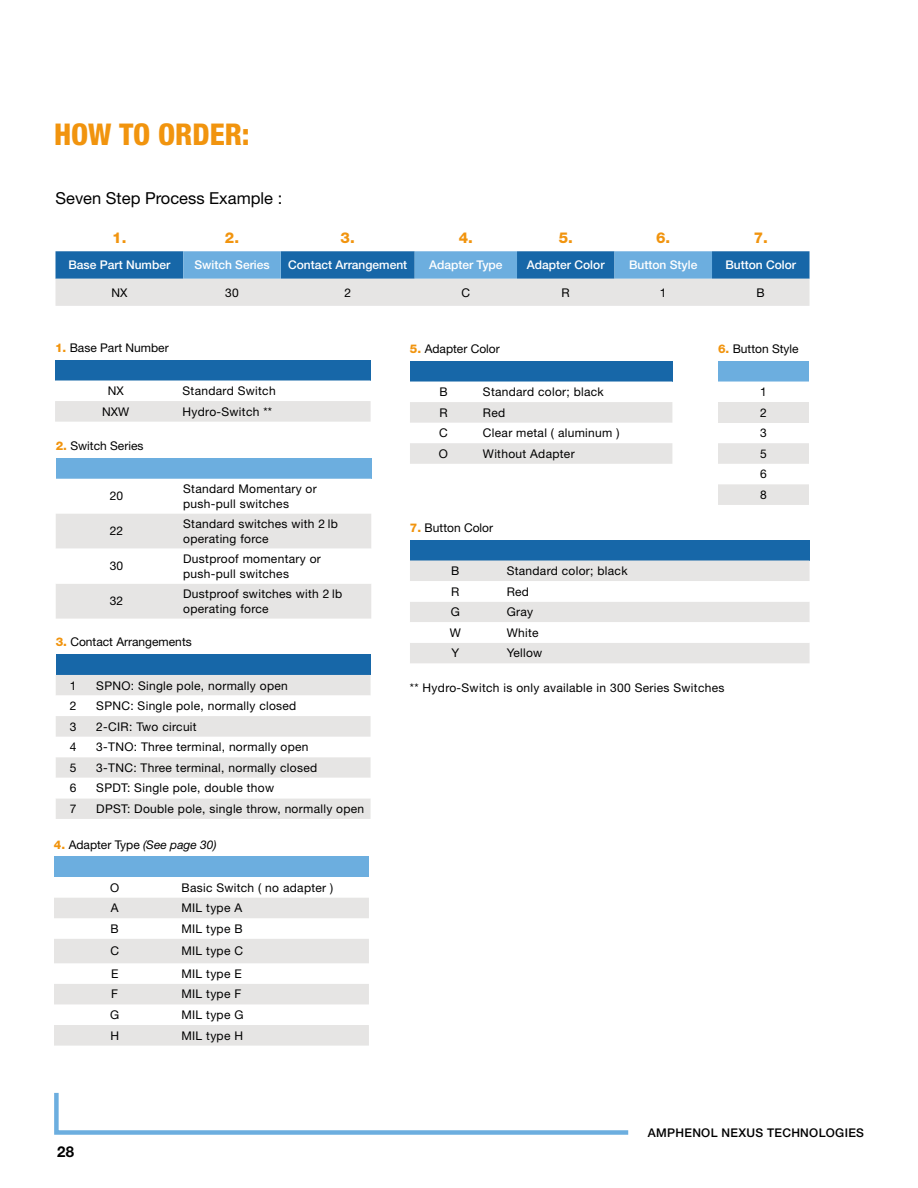
<style>
.page{position:relative;width:918px;height:1188px;background:#fff}
.page>*{position:absolute;margin:0;border:0;box-sizing:border-box;transform-origin:0 0}
.t1{font:800 condensed 30px "Helvetica Neue LT Std";color:#f1940e}
.t2{font:16.5px "Helvetica Neue LT Std";color:#000}
.t3{font:800 15px "Helvetica Neue LT Std";color:#f1940e}
.t4{font:700 15px "Helvetica Neue LT Std";color:#000}
.t5{font:12px/20.5px "Helvetica Neue LT Std";letter-spacing:.025em;color:#000}
.t6{font:12px "Helvetica Neue LT Std";color:#000}
.t7{font:500 12px "Helvetica Neue LT Std";color:#fff}
.t8{font:500 12px "Helvetica Neue LT Std";letter-spacing:.025em;color:#000}
.s1{font-weight:800;color:#f1940e}
.s2{font-style:italic}
</style>
<div class="page">
<svg style="left:54px;top:1092px;width:575px;height:43px"></svg>
<svg style="left:56px;top:251px;width:754px;height:55px;background:#90b4d1"></svg>
<div style="left:56px;top:458px;width:315px;height:21px;background:#6caedf"></div>
<svg style="left:56px;top:514px;width:315px;height:105px"></svg>
<div style="left:56px;top:654px;width:315px;height:21px;background:#1767a8"></div>
<div style="left:56px;top:675px;width:315px;height:144px;background:#e6e5e4"></div>
<svg style="left:56px;top:696px;width:315px;height:102px"></svg>
<div style="left:54px;top:857px;width:315px;height:20px;background:#6caedf"></div>
<svg style="left:54px;top:898px;width:315px;height:148px"></svg>
<div style="left:54px;top:939px;width:315px;height:24px;background:#e6e5e4"></div>
<div style="left:718px;top:361px;width:91px;height:21px;background:#6caedf"></div>
<svg style="left:718px;top:402px;width:91px;height:103px"></svg>
<div style="left:410px;top:540px;width:400px;height:21px;background:#1767a8"></div>
<svg style="left:410px;top:561px;width:400px;height:102px"></svg>
<div style="left:410px;top:361px;width:262px;height:21px;background:#1767a8"></div>
<svg style="left:410px;top:402px;width:262px;height:62px"></svg>
<div style="left:55px;top:360px;width:316px;height:21px;background:#1767a8"></div>
<div style="left:55px;top:401px;width:316px;height:21px;background:#e6e5e4"></div>
<h1 class="t1" style="left:54px;top:116px;width:197px">HOW TO ORDER:</h1>
<h2 class="t2" style="left:56px;top:188px;width:228px">Seven Step Process Example :</h2>
<p class="t3" style="left:112px;top:229px;width:16px">1.</p>
<p class="t3" style="left:225px;top:229px;width:16px">2.</p>
<p class="t3" style="left:341px;top:229px;width:16px">3.</p>
<p class="t3" style="left:459px;top:229px;width:16px">4.</p>
<p class="t3" style="left:559px;top:229px;width:16px">5.</p>
<p class="t3" style="left:656px;top:229px;width:16px">6.</p>
<p class="t3" style="left:754px;top:229px;width:16px">7.</p>
<p class="t7" style="left:68px;top:258px;width:103px">Base Part Number</p>
<p class="t7" style="left:194px;top:258px;width:77px">Switch Series</p>
<p class="t7" style="left:288px;top:258px;width:121px">Contact Arrangement</p>
<p class="t7" style="left:429px;top:258px;width:75px">Adapter Type</p>
<p class="t7" style="left:527px;top:258px;width:79px">Adapter Color</p>
<p class="t7" style="left:629px;top:258px;width:70px">Button Style</p>
<p class="t7" style="left:725px;top:258px;width:72px">Button Color</p>
<p class="t5" style="left:111px;top:282px;width:17px">NX</p>
<p class="t5" style="left:225px;top:282px;width:15px">30</p>
<p class="t5" style="left:344px;top:282px;width:8px">2</p>
<p class="t5" style="left:462px;top:282px;width:10px">C</p>
<p class="t5" style="left:562px;top:282px;width:10px">R</p>
<p class="t5" style="left:660px;top:282px;width:8px">1</p>
<p class="t5" style="left:757px;top:282px;width:10px">B</p>
<p class="t6" style="left:55px;top:341px;width:115px"><span class="s1">1.</span> Base Part Number</p>
<p class="t5" style="left:108px;top:380px;width:17px">NX</p>
<p class="t5" style="left:183px;top:380px;width:95px">Standard Switch</p>
<p class="t5" style="left:102px;top:401px;width:29px">NXW</p>
<p class="t5" style="left:183px;top:401px;width:91px">Hydro-Switch **</p>
<p class="t6" style="left:56px;top:439px;width:89px"><span class="s1">2.</span> Switch Series</p>
<p class="t5" style="left:110px;top:486px;width:15px">20</p>
<p class="t5" style="left:183px;top:482px;width:135px;line-height:14.4px">Standard Momentary or push-pull switches</p>
<p class="t5" style="left:110px;top:521px;width:15px">22</p>
<p class="t5" style="left:183px;top:517px;width:156px;line-height:14.4px">Standard switches with 2 lb operating force</p>
<p class="t5" style="left:110px;top:556px;width:15px">30</p>
<p class="t5" style="left:183px;top:552px;width:139px;line-height:14.4px">Dustproof momentary or push-pull switches</p>
<p class="t5" style="left:110px;top:591px;width:15px">32</p>
<p class="t5" style="left:183px;top:587px;width:161px;line-height:14.4px">Dustproof switches with 2 lb operating force</p>
<p class="t6" style="left:56px;top:635px;width:138px"><span class="s1">3.</span> Contact Arrangements</p>
<p class="t5" style="left:70px;top:675px;width:8px">1</p>
<p class="t5" style="left:96px;top:675px;width:193px">SPNO: Single pole, normally open</p>
<p class="t5" style="left:70px;top:695px;width:8px">2</p>
<p class="t5" style="left:96px;top:695px;width:202px">SPNC: Single pole, normally closed</p>
<p class="t5" style="left:70px;top:716px;width:8px">3</p>
<p class="t5" style="left:96px;top:716px;width:102px">2-CIR: Two circuit</p>
<p class="t5" style="left:70px;top:737px;width:8px">4</p>
<p class="t5" style="left:96px;top:737px;width:214px">3-TNO: Three terminal, normally open</p>
<p class="t5" style="left:70px;top:757px;width:8px">5</p>
<p class="t5" style="left:96px;top:757px;width:222px">3-TNC: Three terminal, normally closed</p>
<p class="t5" style="left:70px;top:778px;width:8px">6</p>
<p class="t5" style="left:96px;top:778px;width:179px">SPDT: Single pole, double thow</p>
<p class="t5" style="left:70px;top:798px;width:8px">7</p>
<p class="t5" style="left:96px;top:798px;width:269px">DPST: Double pole, single throw, normally open</p>
<p class="t6" style="left:54px;top:837px;width:164px"><span class="s1">4.</span> Adapter Type <span class="s2">(See page 30)</span></p>
<p class="t5" style="left:110px;top:877px;width:11px">O</p>
<p class="t5" style="left:181px;top:877px;width:153px">Basic Switch ( no adapter )</p>
<p class="t5" style="left:111px;top:898px;width:9px">A</p>
<p class="t5" style="left:181px;top:898px;width:62px">MIL type A</p>
<p class="t5" style="left:111px;top:918px;width:10px">B</p>
<p class="t5" style="left:181px;top:918px;width:63px">MIL type B</p>
<p class="t5" style="left:110px;top:941px;width:10px">C</p>
<p class="t5" style="left:181px;top:941px;width:63px">MIL type C</p>
<p class="t5" style="left:111px;top:963px;width:9px">E</p>
<p class="t5" style="left:181px;top:963px;width:62px">MIL type E</p>
<p class="t5" style="left:111px;top:984px;width:8px">F</p>
<p class="t5" style="left:181px;top:984px;width:61px">MIL type F</p>
<p class="t5" style="left:110px;top:1004px;width:11px">G</p>
<p class="t5" style="left:181px;top:1004px;width:64px">MIL type G</p>
<p class="t5" style="left:110px;top:1025px;width:10px">H</p>
<p class="t5" style="left:181px;top:1025px;width:63px">MIL type H</p>
<p class="t4" style="left:57px;top:1142px;width:19px">28</p>
<p class="t6" style="left:410px;top:342px;width:91px"><span class="s1">5.</span> Adapter Color</p>
<p class="t5" style="left:439px;top:381px;width:10px">B</p>
<p class="t5" style="left:483px;top:381px;width:122px">Standard color; black</p>
<p class="t5" style="left:439px;top:402px;width:10px">R</p>
<p class="t5" style="left:483px;top:402px;width:24px">Red</p>
<p class="t5" style="left:439px;top:423px;width:10px">C</p>
<p class="t5" style="left:483px;top:423px;width:138px">Clear metal ( aluminum )</p>
<p class="t5" style="left:439px;top:443px;width:11px">O</p>
<p class="t5" style="left:483px;top:443px;width:93px">Without Adapter</p>
<p class="t6" style="left:410px;top:521px;width:85px"><span class="s1">7.</span> Button Color</p>
<p class="t5" style="left:451px;top:560px;width:10px">B</p>
<p class="t5" style="left:507px;top:560px;width:122px">Standard color; black</p>
<p class="t5" style="left:451px;top:581px;width:10px">R</p>
<p class="t5" style="left:507px;top:581px;width:24px">Red</p>
<p class="t5" style="left:451px;top:602px;width:11px">G</p>
<p class="t5" style="left:507px;top:602px;width:28px">Gray</p>
<p class="t5" style="left:450px;top:622px;width:13px">W</p>
<p class="t5" style="left:507px;top:622px;width:33px">White</p>
<p class="t5" style="left:451px;top:643px;width:9px">Y</p>
<p class="t5" style="left:507px;top:643px;width:37px">Yellow</p>
<p class="t6" style="left:718px;top:342px;width:82px"><span class="s1">6.</span> Button Style</p>
<p class="t5" style="left:760px;top:381px;width:8px;text-align:justify">1<br>2<br>3<br>5<br>6<br>8</p>
<p class="t5" style="left:410px;top:677px;width:316px">** Hydro-Switch is only available in 300 Series Switches</p>
<p class="t8" style="left:648px;top:1126px;width:218px">AMPHENOL NEXUS TECHNOLOGIES</p>
</div>
